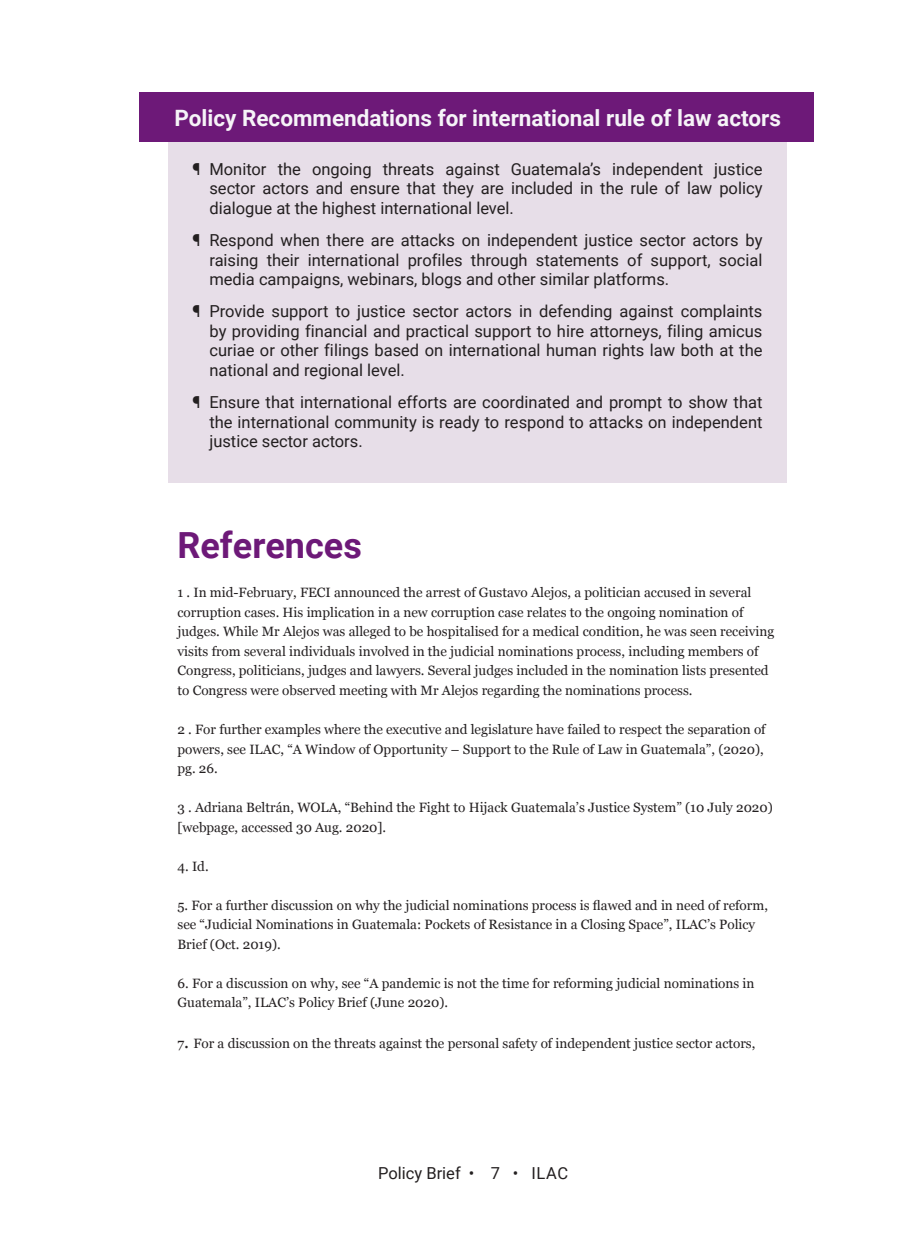
<style>
.page{position:relative;width:919px;height:1251px;background:#fff}
.page>*{position:absolute;margin:0;border:0;box-sizing:border-box;transform-origin:0 0}
.Intermediate_headlin{font:700 36px "Roboto";color:#6d1978}
.Intermediate_headlin-2{font:700 22.5px "Roboto";color:#f6f4f8}
.t1{font:16.5px/19.5px "Roboto";color:#231f20;text-align:justify}
.t2{font:13.5px/19.5px "Georgia";color:#231f20}
.s1{font-size:18px}
</style>
<div class="page">
<div style="left:168px;top:108px;width:618px;height:375px;background:#e7dee8"></div>
<div style="left:139px;top:92px;width:674px;height:50px;background:#6d1978"></div>
<p class="Intermediate_headlin-2" style="left:174px;top:102px;width:608px">Policy Recommendations for international rule of law actors</p>
<p class="t1" style="left:209px;top:158px;width:554px;text-indent:-17px">¶ Monitor the ongoing threats against Guatemala’s independent justice sector actors and ensure that they are included in the rule of law policy dialogue at the highest international level.</p>
<p class="t1" style="left:209px;top:230px;width:554px;text-indent:-17px">¶ Respond when there are attacks on independent justice sector actors by raising their international profiles through statements of support, social media campaigns, webinars, blogs and other similar platforms.</p>
<p class="t1" style="left:209px;top:301px;width:554px;text-indent:-17px">¶ Provide support to justice sector actors in defending against complaints by providing financial and practical support to hire attorneys, filing amicus curiae or other filings based on international human rights law both at the national and regional level.</p>
<p class="t1" style="left:209px;top:392px;width:554px;text-indent:-17px">¶ Ensure that international efforts are coordinated and prompt to show that the international community is ready to respond to attacks on independent justice sector actors.</p>
<p class="Intermediate_headlin" style="left:177px;top:520px;width:186px">References</p>
<p class="t2" style="left:177px;top:582px;width:575px">1 . In mid-February, FECI announced the arrest of Gustavo Alejos, a politician accused in several</p>
<p class="t2" style="left:177px;top:602px;width:598px">corruption cases. His implication in a new corruption case relates to the ongoing nomination of judges. While Mr Alejos was alleged to be hospitalised for a medical condition, he was seen receiving visits from several individuals involved in the judicial nominations process, including members of Congress, politicians, judges and lawyers. Several judges included in the nomination lists presented to Congress were observed meeting with Mr Alejos regarding the nominations process.</p>
<p class="t2" style="left:177px;top:719px;width:589px">2 . For further examples where the executive and legislature have failed to respect the separation of</p>
<p class="t2" style="left:177px;top:738px;width:587px">powers, see ILAC, “A Window of Opportunity – Support to the Rule of Law in Guatemala”, (2020), pg. 26.</p>
<p class="t2" style="left:177px;top:797px;width:597px">3 . Adriana Beltrán, WOLA, “Behind the Fight to Hijack Guatemala’s Justice System” (10 July 2020)</p>
<p class="t2" style="left:177px;top:816px;width:210px">[webpage, accessed 30 Aug. 2020].</p>
<p class="t2" style="left:177px;top:855px;width:33px">4. Id.</p>
<p class="t2" style="left:177px;top:894px;width:592px">5. For a further discussion on why the judicial nominations process is flawed and in need of reform, see “Judicial Nominations in Guatemala: Pockets of Resistance in a Closing Space”, ILAC’s Policy<br>Brief (Oct. 2019).</p>
<p class="t2" style="left:177px;top:972px;width:578px">6. For a discussion on why, see “A pandemic is not the time for reforming judicial nominations in<br>Guatemala”, ILAC’s Policy Brief (June 2020).</p>
<p class="t2" style="left:177px;top:1033px;width:579px">7<span class="s1">.</span> For a discussion on the threats against the personal safety of independent justice sector actors,</p>
<p class="t1" style="left:378px;top:1162px;width:192px">Policy Brief • 7 • ILAC</p>
</div>
